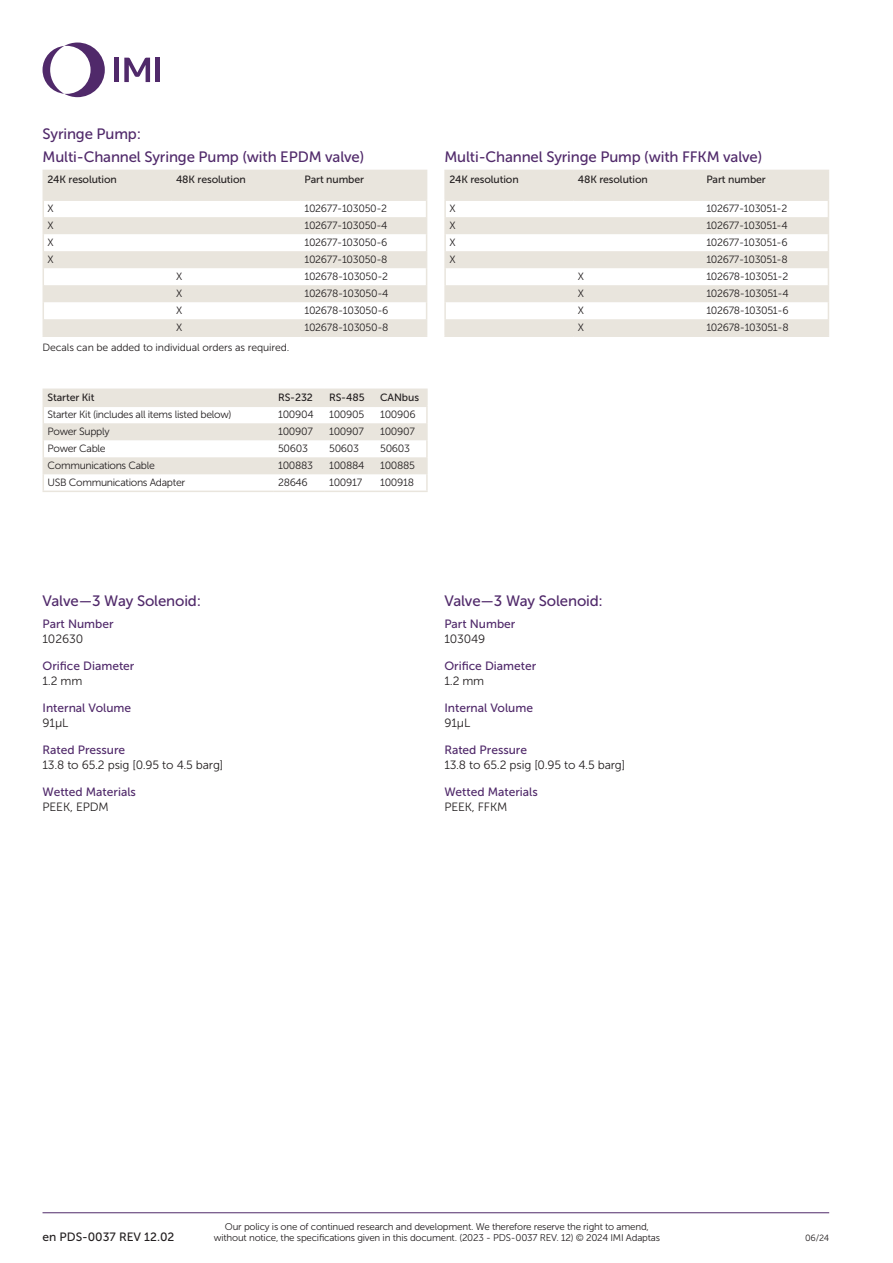
<style>
.page{position:relative;width:893px;height:1263px;background:#fff}
.page>*{position:absolute;margin:0;border:0;box-sizing:border-box;transform-origin:0 0}
.Heading_1{font:15px "Museo Sans 500";letter-spacing:-.01em;color:#50296a}
.Heading_2{font:12px "Museo Sans 500";color:#50296a}
.Body_Text{font:12px "Museo Sans 300";letter-spacing:-.01em;color:#231f20}
.t1{font:12px "Museo Sans 500";color:#231f20}
.Table_Text{font:10.5px "Museo Sans 300";letter-spacing:-.03em;color:#231f20}
.Table_Header{font:10.5px "Museo Sans 500";letter-spacing:-.01em;color:#231f20}
.Footnote{font:10.5px "Museo Sans 300";letter-spacing:-.01em;color:#231f20}
.t2{font:9.75px "Museo Sans 300";letter-spacing:-.02em;color:#231f20}
.t3{font:9px "Museo Sans 300";color:#231f20}
</style>
<div class="page">
<hr style="left:43px;top:1212px;width:786px;height:1px;background:#50296a">
<svg style="left:43px;top:43px;width:62px;height:54px"></svg>
<hr style="left:115px;top:58px;width:4px;height:24px;background:#50296a">
<div style="left:155px;top:58px;width:5px;height:24px;background:#50296a"></div>
<svg style="left:124px;top:58px;width:26px;height:24px"></svg>
<hr style="left:43px;top:388px;width:231px;height:2px;background:#e9e5dd">
<hr style="left:274px;top:388px;width:51px;height:2px;background:#e9e5dd">
<hr style="left:325px;top:388px;width:51px;height:2px;background:#e9e5dd">
<hr style="left:376px;top:388px;width:52px;height:2px;background:#e9e5dd">
<svg style="left:43px;top:390px;width:385px;height:101px"></svg>
<hr style="left:43px;top:491px;width:231px;height:1px;background:#e9e5dd">
<hr style="left:274px;top:491px;width:51px;height:1px;background:#e9e5dd">
<hr style="left:325px;top:491px;width:51px;height:1px;background:#e9e5dd">
<hr style="left:376px;top:491px;width:52px;height:1px;background:#e9e5dd">
<svg style="left:44px;top:171px;width:382px;height:164px;fill:#e9e5dd"></svg>
<hr style="left:43px;top:170px;width:129px;height:1px;background:#e9e5dd">
<hr style="left:172px;top:170px;width:128px;height:1px;background:#e9e5dd">
<hr style="left:300px;top:170px;width:127px;height:1px;background:#e9e5dd">
<svg style="left:426px;top:171px;width:1px;height:164px"></svg>
<hr style="left:172px;top:335px;width:128px;height:2px;background:#e9e5dd">
<hr style="left:300px;top:335px;width:127px;height:2px;background:#e9e5dd">
<svg style="left:171px;top:171px;width:1px;height:28px"></svg>
<hr style="left:299px;top:171px;width:2px;height:28px;background:#e9e5dd">
<hr style="left:43px;top:199px;width:129px;height:2px;background:#e9e5dd">
<hr style="left:172px;top:199px;width:128px;height:2px;background:#e9e5dd">
<hr style="left:300px;top:199px;width:127px;height:2px;background:#e9e5dd">
<svg style="left:43px;top:171px;width:1px;height:164px"></svg>
<hr style="left:43px;top:335px;width:129px;height:2px;background:#e9e5dd">
<svg style="left:446px;top:171px;width:382px;height:164px;fill:#e9e5dd"></svg>
<hr style="left:444px;top:170px;width:130px;height:1px;background:#e9e5dd">
<hr style="left:444px;top:171px;width:2px;height:28px;background:#e9e5dd">
<hr style="left:574px;top:170px;width:128px;height:1px;background:#e9e5dd">
<hr style="left:702px;top:170px;width:127px;height:1px;background:#e9e5dd">
<svg style="left:828px;top:171px;width:1px;height:164px"></svg>
<hr style="left:574px;top:335px;width:128px;height:2px;background:#e9e5dd">
<hr style="left:702px;top:335px;width:127px;height:2px;background:#e9e5dd">
<svg style="left:573px;top:171px;width:1px;height:28px"></svg>
<hr style="left:701px;top:171px;width:2px;height:28px;background:#e9e5dd">
<hr style="left:444px;top:199px;width:130px;height:2px;background:#e9e5dd">
<hr style="left:574px;top:199px;width:128px;height:2px;background:#e9e5dd">
<hr style="left:702px;top:199px;width:127px;height:2px;background:#e9e5dd">
<svg style="left:444px;top:201px;width:2px;height:134px"></svg>
<hr style="left:444px;top:335px;width:130px;height:2px;background:#e9e5dd">
<p class="Heading_1" style="left:43px;top:125px;width:100px">Syringe Pump:</p>
<p class="Heading_1" style="left:43px;top:149px;width:323px">Multi-Channel Syringe Pump (with EPDM valve)</p>
<p class="Table_Header" style="left:48px;top:173px;width:71px">24K resolution</p>
<p class="Table_Header" style="left:176px;top:173px;width:71px">48K resolution</p>
<p class="Table_Header" style="left:304px;top:173px;width:61px">Part number</p>
<p class="Table_Text" style="left:48px;top:203px;width:8px">X</p>
<p class="Table_Text" style="left:304px;top:203px;width:84px">102677-103050-2</p>
<p class="Table_Text" style="left:48px;top:220px;width:8px">X</p>
<p class="Table_Text" style="left:304px;top:220px;width:85px">102677-103050-4</p>
<p class="Table_Text" style="left:48px;top:237px;width:8px">X</p>
<p class="Table_Text" style="left:304px;top:237px;width:85px">102677-103050-6</p>
<p class="Table_Text" style="left:48px;top:254px;width:8px">X</p>
<p class="Table_Text" style="left:304px;top:254px;width:85px">102677-103050-8</p>
<p class="Table_Text" style="left:176px;top:271px;width:8px">X</p>
<p class="Table_Text" style="left:304px;top:271px;width:85px">102678-103050-2</p>
<p class="Table_Text" style="left:176px;top:288px;width:8px">X</p>
<p class="Table_Text" style="left:304px;top:288px;width:85px">102678-103050-4</p>
<p class="Table_Text" style="left:176px;top:305px;width:8px">X</p>
<p class="Table_Text" style="left:304px;top:305px;width:85px">102678-103050-6</p>
<p class="Table_Text" style="left:176px;top:322px;width:8px">X</p>
<p class="Table_Text" style="left:304px;top:322px;width:86px">102678-103050-8</p>
<p class="Footnote" style="left:43px;top:341px;width:248px">Decals can be added to individual orders as required.</p>
<p class="Table_Header" style="left:48px;top:392px;width:49px">Starter Kit</p>
<p class="Table_Header" style="left:278px;top:392px;width:36px">RS-232</p>
<p class="Table_Header" style="left:329px;top:392px;width:37px">RS-485</p>
<p class="Table_Header" style="left:380px;top:392px;width:40px">CANbus</p>
<p class="Table_Text" style="left:48px;top:409px;width:186px">Starter Kit (includes all items listed below)</p>
<p class="Table_Text" style="left:278px;top:409px;width:37px">100904</p>
<p class="Table_Text" style="left:329px;top:409px;width:37px">100905</p>
<p class="Table_Text" style="left:380px;top:409px;width:37px">100906</p>
<p class="Table_Text" style="left:48px;top:426px;width:64px">Power Supply</p>
<p class="Table_Text" style="left:278px;top:426px;width:36px">100907</p>
<p class="Table_Text" style="left:329px;top:426px;width:36px">100907</p>
<p class="Table_Text" style="left:380px;top:426px;width:36px">100907</p>
<p class="Table_Text" style="left:48px;top:443px;width:60px">Power Cable</p>
<p class="Table_Text" style="left:278px;top:443px;width:31px">50603</p>
<p class="Table_Text" style="left:329px;top:443px;width:31px">50603</p>
<p class="Table_Text" style="left:380px;top:443px;width:31px">50603</p>
<p class="Table_Text" style="left:48px;top:460px;width:109px">Communications Cable</p>
<p class="Table_Text" style="left:278px;top:460px;width:36px">100883</p>
<p class="Table_Text" style="left:329px;top:460px;width:37px">100884</p>
<p class="Table_Text" style="left:380px;top:460px;width:36px">100885</p>
<p class="Table_Text" style="left:48px;top:477px;width:139px">USB Communications Adapter</p>
<p class="Table_Text" style="left:278px;top:477px;width:31px">28646</p>
<p class="Table_Text" style="left:329px;top:477px;width:35px">100917</p>
<p class="Table_Text" style="left:380px;top:477px;width:35px">100918</p>
<p class="Heading_1" style="left:444px;top:149px;width:319px">Multi-Channel Syringe Pump (with FFKM valve)</p>
<p class="Table_Header" style="left:449px;top:173px;width:71px">24K resolution</p>
<p class="Table_Header" style="left:578px;top:173px;width:71px">48K resolution</p>
<p class="Table_Header" style="left:706px;top:173px;width:61px">Part number</p>
<p class="Table_Text" style="left:449px;top:203px;width:8px">X</p>
<p class="Table_Text" style="left:706px;top:203px;width:83px">102677-103051-2</p>
<p class="Table_Text" style="left:449px;top:220px;width:8px">X</p>
<p class="Table_Text" style="left:706px;top:220px;width:83px">102677-103051-4</p>
<p class="Table_Text" style="left:449px;top:237px;width:8px">X</p>
<p class="Table_Text" style="left:706px;top:237px;width:83px">102677-103051-6</p>
<p class="Table_Text" style="left:449px;top:254px;width:8px">X</p>
<p class="Table_Text" style="left:706px;top:254px;width:83px">102677-103051-8</p>
<p class="Table_Text" style="left:578px;top:271px;width:8px">X</p>
<p class="Table_Text" style="left:706px;top:271px;width:83px">102678-103051-2</p>
<p class="Table_Text" style="left:578px;top:288px;width:8px">X</p>
<p class="Table_Text" style="left:706px;top:288px;width:84px">102678-103051-4</p>
<p class="Table_Text" style="left:578px;top:305px;width:8px">X</p>
<p class="Table_Text" style="left:706px;top:305px;width:84px">102678-103051-6</p>
<p class="Table_Text" style="left:578px;top:322px;width:8px">X</p>
<p class="Table_Text" style="left:706px;top:322px;width:84px">102678-103051-8</p>
<p class="Heading_1" style="left:43px;top:593px;width:160px">Valve—3 Way Solenoid:</p>
<p class="Heading_1" style="left:444px;top:593px;width:160px">Valve—3 Way Solenoid:</p>
<p class="Heading_2" style="left:43px;top:617px;width:73px">Part Number</p>
<p class="Body_Text" style="left:43px;top:632px;width:42px">102630</p>
<p class="Heading_2" style="left:43px;top:659px;width:93px">Orifice Diameter</p>
<p class="Body_Text" style="left:43px;top:674px;width:41px">1.2 mm</p>
<p class="Heading_2" style="left:43px;top:701px;width:90px">Internal Volume</p>
<p class="Body_Text" style="left:43px;top:716px;width:27px">91µL</p>
<p class="Heading_2" style="left:43px;top:743px;width:84px">Rated Pressure</p>
<p class="Body_Text" style="left:43px;top:758px;width:182px">13.8 to 65.2 psig [0.95 to 4.5 barg]</p>
<p class="Heading_2" style="left:43px;top:785px;width:95px">Wetted Materials</p>
<p class="Body_Text" style="left:43px;top:800px;width:68px">PEEK, EPDM</p>
<p class="Heading_2" style="left:444px;top:617px;width:73px">Part Number</p>
<p class="Body_Text" style="left:444px;top:632px;width:43px">103049</p>
<p class="Heading_2" style="left:444px;top:659px;width:93px">Orifice Diameter</p>
<p class="Body_Text" style="left:444px;top:674px;width:41px">1.2 mm</p>
<p class="Heading_2" style="left:444px;top:701px;width:90px">Internal Volume</p>
<p class="Body_Text" style="left:444px;top:716px;width:27px">91µL</p>
<p class="Heading_2" style="left:444px;top:743px;width:84px">Rated Pressure</p>
<p class="Body_Text" style="left:444px;top:758px;width:182px">13.8 to 65.2 psig [0.95 to 4.5 barg]</p>
<p class="Heading_2" style="left:444px;top:785px;width:95px">Wetted Materials</p>
<p class="Body_Text" style="left:444px;top:800px;width:64px">PEEK, FFKM</p>
<p class="t2" style="left:225px;top:1221px;width:425px">Our policy is one of continued research and development. We therefore reserve the right to amend,</p>
<p class="t1" style="left:43px;top:1230px;width:133px">en PDS-0037 REV 12.02</p>
<p class="t2" style="left:214px;top:1233px;width:448px">without notice, the specifications given in this document. (2023 - PDS-0037 REV. 12) © 2024 IMI Adaptas</p>
<p class="t3" style="left:805px;top:1233px;width:26px">06/24</p>
</div>
